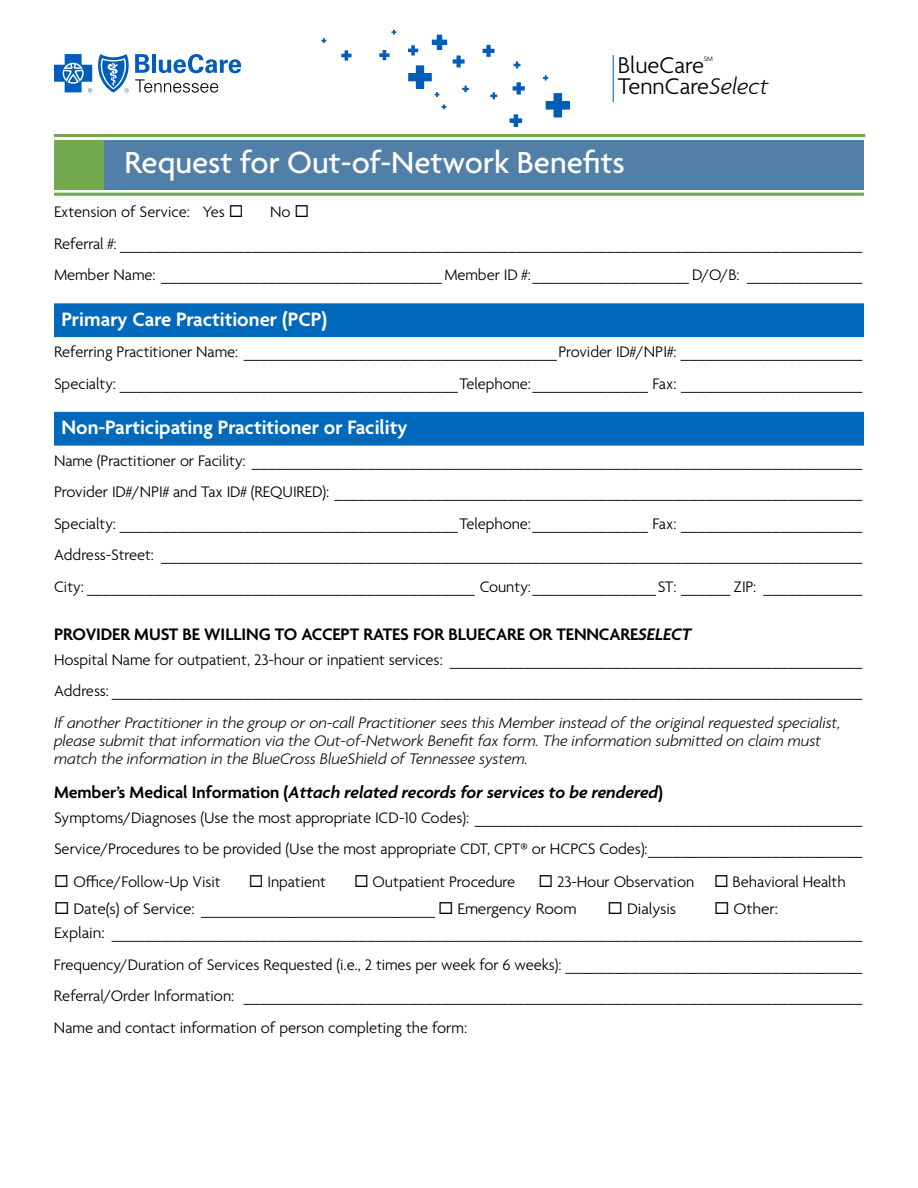
<style>
.page{position:relative;width:918px;height:1188px;background:#fff}
.page>*{position:absolute;margin:0;border:0;box-sizing:border-box;transform-origin:0 0}
.t1{font:500 33px "Agenda";color:#fff}
.t2{font:300 24.6px "Agenda";color:#000}
.t3{font:600 21px "Agenda";color:#fff}
.t4{font:italic 600 18px "Agenda";letter-spacing:-.005em;color:#000}
.t5{font:600 18px "Agenda";letter-spacing:-.01em;color:#000}
.t6{font:300 16.5px/31.5px "Agenda";letter-spacing:-.005em;color:#000}
.t7{font:italic 300 16.5px/18px "Agenda";color:#000}
.t8{font:300 16.5px/24.8px "Agenda";letter-spacing:-.005em;color:#000;scale:1.05 1}
.t9{font:300 7.2px "Agenda";color:#000}
.s1{font-style:italic}
.s2{font-style:normal}
</style>
<div class="page">
<svg style="left:54px;top:54px;width:187px;height:39px"></svg>
<div style="left:103px;top:140px;width:761px;height:49px;background:#527fa7"></div>
<svg style="left:442px;top:104px;width:4px;height:5px"></svg>
<svg style="left:483px;top:45px;width:12px;height:12px"></svg>
<svg style="left:408px;top:45px;width:10px;height:11px"></svg>
<svg style="left:543px;top:75px;width:5px;height:6px"></svg>
<svg style="left:510px;top:114px;width:12px;height:13px"></svg>
<svg style="left:546px;top:93px;width:24px;height:24px"></svg>
<svg style="left:490px;top:92px;width:7px;height:7px"></svg>
<svg style="left:514px;top:61px;width:6px;height:7px"></svg>
<svg style="left:462px;top:86px;width:7px;height:6px"></svg>
<svg style="left:453px;top:56px;width:12px;height:11px"></svg>
<svg style="left:432px;top:35px;width:15px;height:15px"></svg>
<svg style="left:379px;top:50px;width:11px;height:10px"></svg>
<svg style="left:391px;top:30px;width:5px;height:5px"></svg>
<hr style="left:54px;top:134px;width:811px;height:3px;background:#73a950">
<hr style="left:54px;top:193px;width:810px;height:3px;background:#73a950">
<div style="left:54px;top:140px;width:49px;height:49px;background:#73a950"></div>
<svg style="left:513px;top:82px;width:12px;height:13px"></svg>
<svg style="left:408px;top:65px;width:31px;height:32px"></svg>
<hr style="left:613px;top:55px;width:1px;height:47px;background:#005db9">
<svg style="left:321px;top:38px;width:5px;height:5px"></svg>
<svg style="left:341px;top:50px;width:11px;height:11px"></svg>
<div style="left:54px;top:303px;width:810px;height:23px;background:#0069bc"></div>
<div style="left:54px;top:319px;width:810px;height:18px;background:#0069bc"></div>
<div style="left:54px;top:412px;width:810px;height:22px;background:#0069bc"></div>
<div style="left:54px;top:428px;width:810px;height:18px;background:#0069bc"></div>
<h2 class="t2" style="left:618px;top:52px;width:88px">BlueCare</h2>
<p class="t9" style="left:704px;top:55px;width:11px">SM</p>
<h2 class="t2" style="left:618px;top:73px;width:152px">TennCare<span class="s1">Select</span></h2>
<h1 class="t1" style="left:124px;top:145px;width:502px">Request for Out-of-Network Benefits</h1>
<p class="t6" style="left:54px;top:197px;width:810px;text-indent:216px">No ◻<br>Referral #: __________________________________________________________________________________________<br>Member Name: __________________________________ Member ID #:___________________ D/O/B: ______________</p>
<p class="t3" style="left:62px;top:308px;width:267px">Primary Care Practitioner (PCP)</p>
<p class="t6" style="left:54px;top:337px;width:810px">Referring Practitioner Name: ______________________________________Provider ID#/NPI#: ______________________<br>Specialty: _________________________________________Telephone:______________ Fax: ______________________</p>
<p class="t3" style="left:62px;top:416px;width:347px">Non-Participating Practitioner or Facility</p>
<p class="t6" style="left:54px;top:446px;width:810px;text-align:justify">Name (Practitioner or Facility: __________________________________________________________________________ Provider ID#/NPI# and Tax ID# (REQUIRED): ________________________________________________________________ Specialty: _________________________________________Telephone:______________ Fax: ______________________ Address-Street: _____________________________________________________________________________________ City: _______________________________________________ County:_______________ST: ______ ZIP: ____________</p>
<p class="t5" style="left:54px;top:624px;width:639px">PROVIDER MUST BE WILLING TO ACCEPT RATES FOR BLUECARE OR TENNCARE<span class="s1">SELECT</span></p>
<p class="t6" style="left:54px;top:645px;width:810px">Hospital Name for outpatient, 23-hour or inpatient services: __________________________________________________<br>Address: ___________________________________________________________________________________________</p>
<p class="t7" style="left:54px;top:713px;width:788px">If another Practitioner in the group or on-call Practitioner sees this Member instead of the original requested specialist, please submit that information via the Out-of-Network Benefit fax form. The information submitted on claim must match the information in the BlueCross BlueShield of Tennessee system.</p>
<p class="t4" style="left:54px;top:783px;width:611px"><span class="s2">Member’s Medical Information (</span>Attach related records for services to be rendered<span class="s2">)</span></p>
<p class="t6" style="left:54px;top:803px;width:810px">Symptoms/Diagnoses (Use the most appropriate ICD-10 Codes): _______________________________________________<br>Service/Procedures to be provided (Use the most appropriate CDT, CPT® or HCPCS Codes):__________________________</p>
<p class="t6" style="left:54px;top:867px;width:168px">◻ Office/Follow-Up Visit</p>
<p class="t6" style="left:249px;top:867px;width:79px">◻ Inpatient</p>
<p class="t6" style="left:354px;top:867px;width:163px">◻ Outpatient Procedure</p>
<p class="t6" style="left:539px;top:867px;width:309px">◻ 23-Hour Observation ◻ Behavioral Health</p>
<p class="t8" style="left:54px;top:897px;width:499px">◻ Date(s) of Service: ___________________________ ◻ Emergency Room</p>
<p class="t8" style="left:608px;top:897px;width:67px">◻ Dialysis</p>
<p class="t6" style="left:54px;top:197px;width:191px">Extension of Service: Yes ◻</p>
<p class="t8" style="left:54px;top:897px;width:771px;text-indent:660px">◻ Other:<br>Explain: ___________________________________________________________________________________________</p>
<p class="t6" style="left:54px;top:950px;width:810px;text-align:justify">Frequency/Duration of Services Requested (i.e., 2 times per week for 6 weeks): ____________________________________ Referral/Order Information: ___________________________________________________________________________ Name and contact information of person completing the form:</p>
</div>
